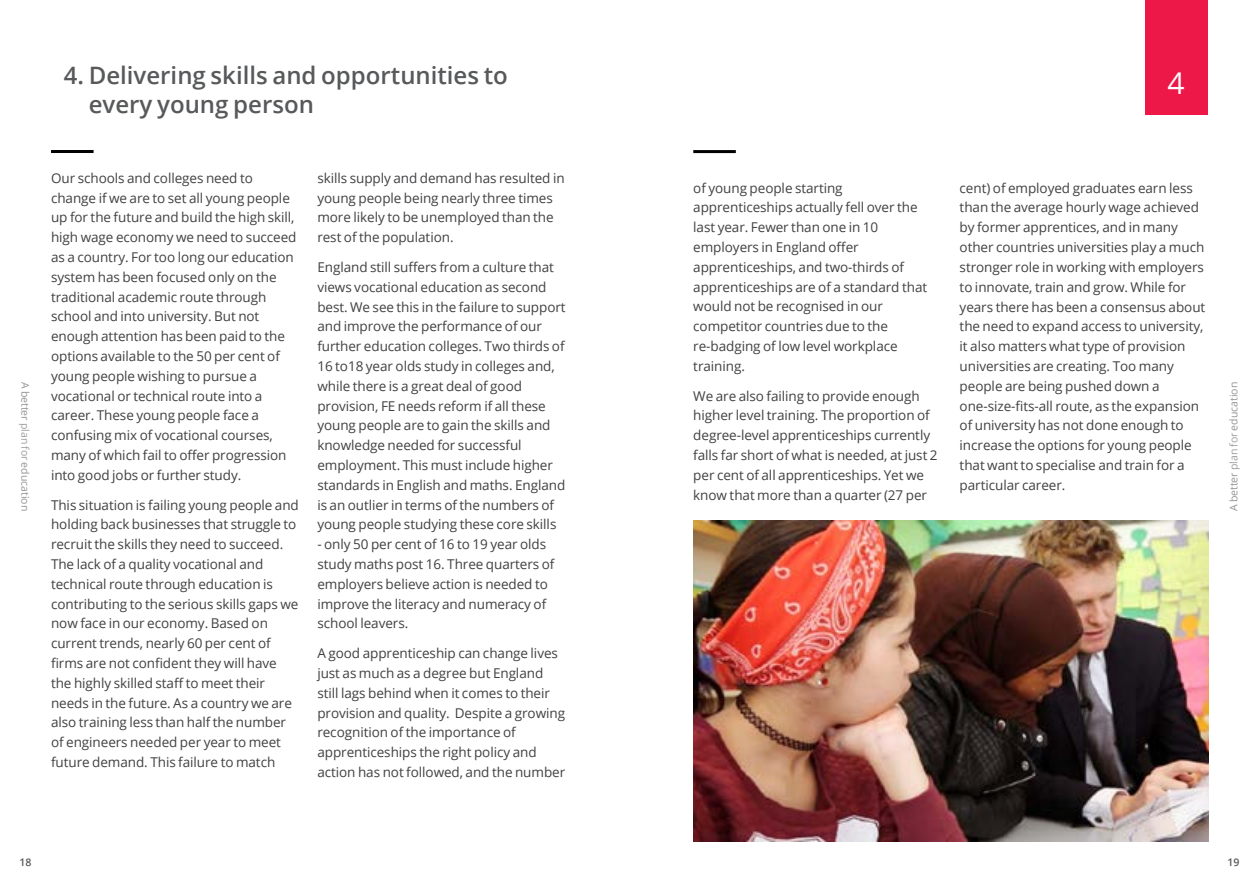
<style>
.page{position:relative;width:1259px;height:893px;background:#fff}
.page>*{position:absolute;margin:0;border:0;box-sizing:border-box;transform-origin:0 0}
.t1{font:30px "Open Sans";color:#fff}
.t2{font:600 24px/29.7px "Open Sans";color:#58595b}
.t3{font:13.5px/19.8px "Open Sans";letter-spacing:-.005em;color:#414042}
.t4{font:10.5px "Open Sans";color:#939598}
.t5{font:600 10.5px "Open Sans";color:#58595b}
.s1{color:#9d9fa2}
</style>
<div class="page">
<hr style="left:51px;top:150px;width:43px;height:3px;background:#000">
<hr style="left:693px;top:150px;width:43px;height:3px;background:#000">
<img style="left:693px;top:521px;width:515px;height:321px">
<div style="left:1145px;top:0;width:63px;height:115px;background:#ed1848"></div>
<p class="t4" style="left:33px;top:382px;width:131px;rotate:90deg">A better <span class="s1">plan for</span> education</p>
<h2 class="t2" style="left:89px;top:60px;width:421px;text-indent:-25px">4. Delivering skills and opportunities to every young person</h2>
<h1 class="t1" style="left:1167px;top:62px;width:19px">4</h1>
<p class="t3" style="left:51px;top:168px;width:247px">Our schools and colleges need to change if we are to set all young people up for the future and build the high skill, high wage economy we need to succeed as a country. For too long our education system has been focused only on the traditional academic route through school and into university. But not enough attention has been paid to the options available to the 50 per cent of young people wishing to pursue a vocational or technical route into a career. These young people face a confusing mix of vocational courses, many of which fail to offer progression into good jobs or further study.</p>
<p class="t3" style="left:51px;top:494px;width:249px">This situation is failing young people and holding back businesses that struggle to recruit the skills they need to succeed.<br>The lack of a quality vocational and technical route through education is contributing to the serious skills gaps we now face in our economy. Based on current trends, nearly 60 per cent of firms are not confident they will have the highly skilled staff to meet their needs in the future. As a country we are also training less than half the number of engineers needed per year to meet future demand. This failure to match</p>
<p class="t3" style="left:317px;top:168px;width:249px">skills supply and demand has resulted in young people being nearly three times more likely to be unemployed than the rest of the population.</p>
<p class="t3" style="left:317px;top:257px;width:250px">England still suffers from a culture that views vocational education as second best. We see this in the failure to support and improve the performance of our further education colleges. Two thirds of 16 to18 year olds study in colleges and, while there is a great deal of good provision, FE needs reform if all these young people are to gain the skills and knowledge needed for successful employment. This must include higher standards in English and maths. England is an outlier in terms of the numbers of young people studying these core skills</p>
<p class="t3" style="left:317px;top:534px;width:239px">- only 50 per cent of 16 to 19 year olds study maths post 16. Three quarters of employers believe action is needed to improve the literacy and numeracy of school leavers.</p>
<p class="t3" style="left:317px;top:643px;width:249px">A good apprenticeship can change lives just as much as a degree but England still lags behind when it comes to their provision and quality. Despite a growing recognition of the importance of apprenticeships the right policy and action has not followed, and the number</p>
<p class="t3" style="left:693px;top:177px;width:235px">of young people starting apprenticeships actually fell over the last year. Fewer than one in 10 employers in England offer apprenticeships, and two-thirds of apprenticeships are of a standard that would not be recognised in our competitor countries due to the re-badging of low level workplace training.</p>
<p class="t3" style="left:693px;top:385px;width:246px">We are also failing to provide enough higher level training. The proportion of degree-level apprenticeships currently falls far short of what is needed, at just 2 per cent of all apprenticeships. Yet we know that more than a quarter (27 per</p>
<p class="t3" style="left:959px;top:178px;width:247px">cent) of employed graduates earn less than the average hourly wage achieved by former apprentices, and in many other countries universities play a much stronger role in working with employers to innovate, train and grow. While for years there has been a consensus about the need to expand access to university, it also matters what type of provision universities are creating. Too many people are being pushed down a one-size-fits-all route, as the expansion of university has not done enough to increase the options for young people that want to specialise and train for a particular career.</p>
<p class="t4" style="left:1226px;top:511px;width:131px;rotate:-90deg">A better <span class="s1">plan for</span> education</p>
<p class="t5" style="left:20px;top:855px;width:13px">18</p>
<p class="t5" style="left:1227px;top:855px;width:13px">19</p>
</div>
